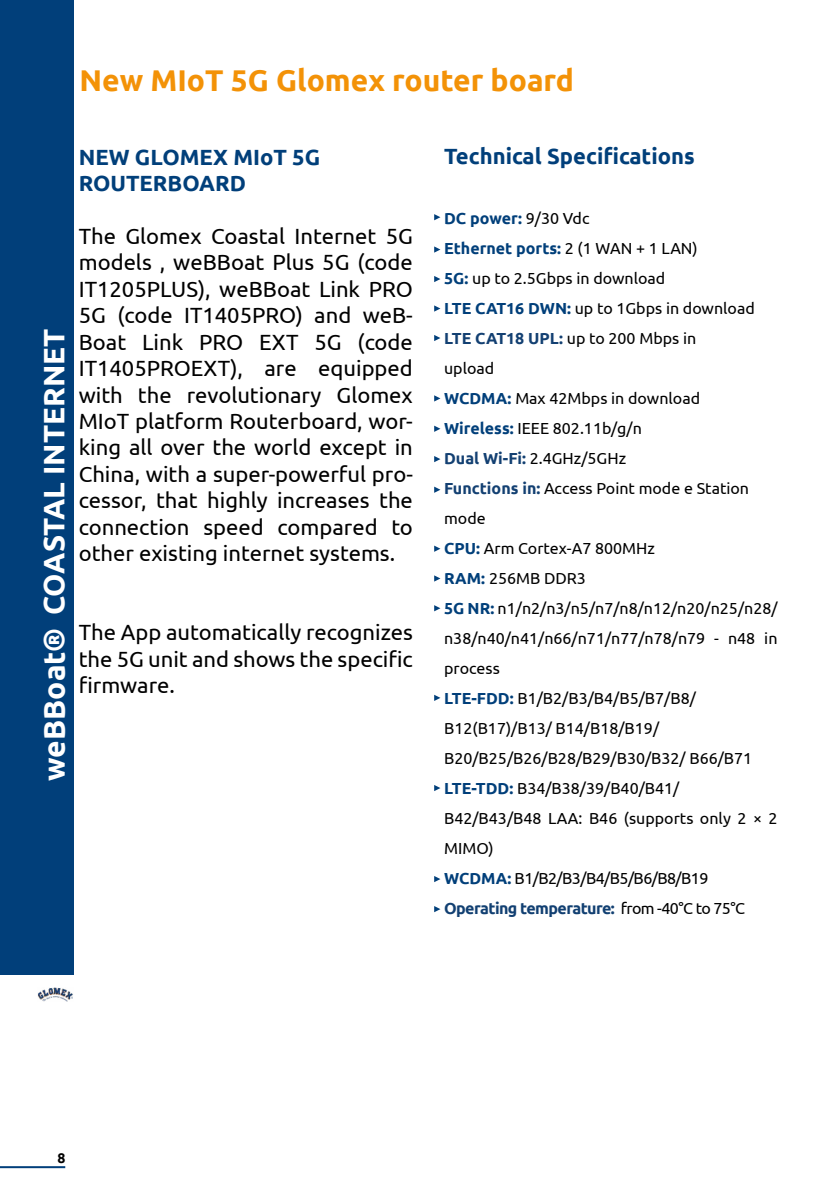
<style>
.page{position:relative;width:840px;height:1191px;background:#fff}
.page>*{position:absolute;margin:0;border:0;box-sizing:border-box;transform-origin:0 0}
.t1{font:700 30px "Ubuntu";color:#f39207}
.t2{font:700 29.6px "Ubuntu";color:#fff}
.t3{font:22px/26.4px "Ubuntu";color:#000;text-align:justify}
.t4{font:700 22px/26.4px "Ubuntu";color:#013f7a}
.t5{font:16px/30px "Ubuntu";color:#000}
.t6{font:700 14px "Ubuntu";color:#000}
.s1{font-size:30px}
.s2{font-weight:700;color:#013f7a}
.s3{font-weight:700;color:#134072}
.s4{font-weight:700;color:#124072}
</style>
<div class="page">
<hr style="left:0;top:1166px;width:65px;height:2px;background:#013f7a">
<svg style="left:434px;top:214px;width:6px;height:6px"></svg>
<svg style="left:434px;top:246px;width:6px;height:7px"></svg>
<svg style="left:434px;top:276px;width:6px;height:6px"></svg>
<svg style="left:434px;top:305px;width:6px;height:7px"></svg>
<svg style="left:434px;top:335px;width:6px;height:6px"></svg>
<svg style="left:434px;top:395px;width:6px;height:6px"></svg>
<svg style="left:434px;top:425px;width:6px;height:7px"></svg>
<svg style="left:434px;top:456px;width:6px;height:6px"></svg>
<svg style="left:434px;top:486px;width:6px;height:7px"></svg>
<svg style="left:434px;top:545px;width:6px;height:7px"></svg>
<svg style="left:434px;top:575px;width:6px;height:6px"></svg>
<svg style="left:434px;top:605px;width:6px;height:6px"></svg>
<svg style="left:434px;top:694px;width:6px;height:7px"></svg>
<svg style="left:434px;top:785px;width:6px;height:6px"></svg>
<svg style="left:434px;top:876px;width:6px;height:6px"></svg>
<svg style="left:434px;top:906px;width:6px;height:6px"></svg>
<div style="left:0;top:0;width:74px;height:974px;background:#013f7a"></div>
<img style="left:38px;top:988px;width:35px;height:13px">
<h1 class="t1" style="left:79px;top:62px;width:496px">New MIoT 5G Glomex router board</h1>
<h2 class="t2" style="left:36px;top:780px;width:453px;rotate:-90deg"><span class="s1">weBBoat®</span> COASTAL INTERNET</h2>
<h3 class="t4" style="left:79px;top:143px;width:243px">NEW GLOMEX MIoT 5G<br>ROUTERBOARD</h3>
<p class="t3" style="left:79px;top:222px;width:335px">The Glomex Coastal Internet 5G models , weBBoat Plus 5G (code IT1205PLUS), weBBoat Link PRO 5G (code IT1405PRO) and weB-Boat Link PRO EXT 5G (code IT1405PROEXT), are equipped with the revolutionary Glomex MIoT platform Routerboard, wor&shy;king all over the world except in China, with a super-powerful pro&shy;cessor, that highly increases the connection speed compared to other existing internet systems.</p>
<h3 class="t3" style="left:79px;top:618px;width:335px">The App automatically recognizes the 5G unit and shows the specific firmware.</h3>
<h3 class="t4" style="left:444px;top:142px;width:252px">Technical Specifications</h3>
<p class="t5" style="left:444px;top:202px;width:335px"><span class="s2">DC power:</span> 9/30 Vdc<br><span class="s2">Ethernet ports:</span> 2 (1 WAN + 1 LAN)<br><span class="s2">5G:</span> up to 2.5Gbps in download<br><span class="s2">LTE CAT16 DWN:</span> up to 1Gbps in download<br><span class="s3">LTE CAT18 UPL:</span> up to 200 Mbps in<br>upload<br><span class="s2">WCDMA:</span> Max 42Mbps in download<br><span class="s2">Wireless:</span> IEEE 802.11b/g/n<br><span class="s3">Dual Wi-Fi:</span> 2.4GHz/5GHz<br><span class="s3">Functions in:</span> Access Point mode e Station mode<br><span class="s2">CPU:</span> Arm Cortex-A7 800MHz<br><span class="s2">RAM:</span> 256MB DDR3<br><span class="s2">5G NR:</span> n1/n2/n3/n5/n7/n8/n12/n20/n25/n28/ n38/n40/n41/n66/n71/n77/n78/n79 - n48 in process<br><span class="s2">LTE-FDD:</span> B1/B2/B3/B4/B5/B7/B8/<br>B12(B17)/B13/ B14/B18/B19/<br>B20/B25/B26/B28/B29/B30/B32/ B66/B71<br><span class="s2">LTE-TDD:</span> B34/B38/39/B40/B41/<br>B42/B43/B48 LAA: B46 (supports only 2 × 2<br>MIMO)<br><span class="s2">WCDMA:</span> B1/B2/B3/B4/B5/B6/B8/B19<br><span class="s4">Operating temperature:</span> from -40°C to 75°C</p>
<p class="t6" style="left:57px;top:1149px;width:9px">8</p>
</div>
